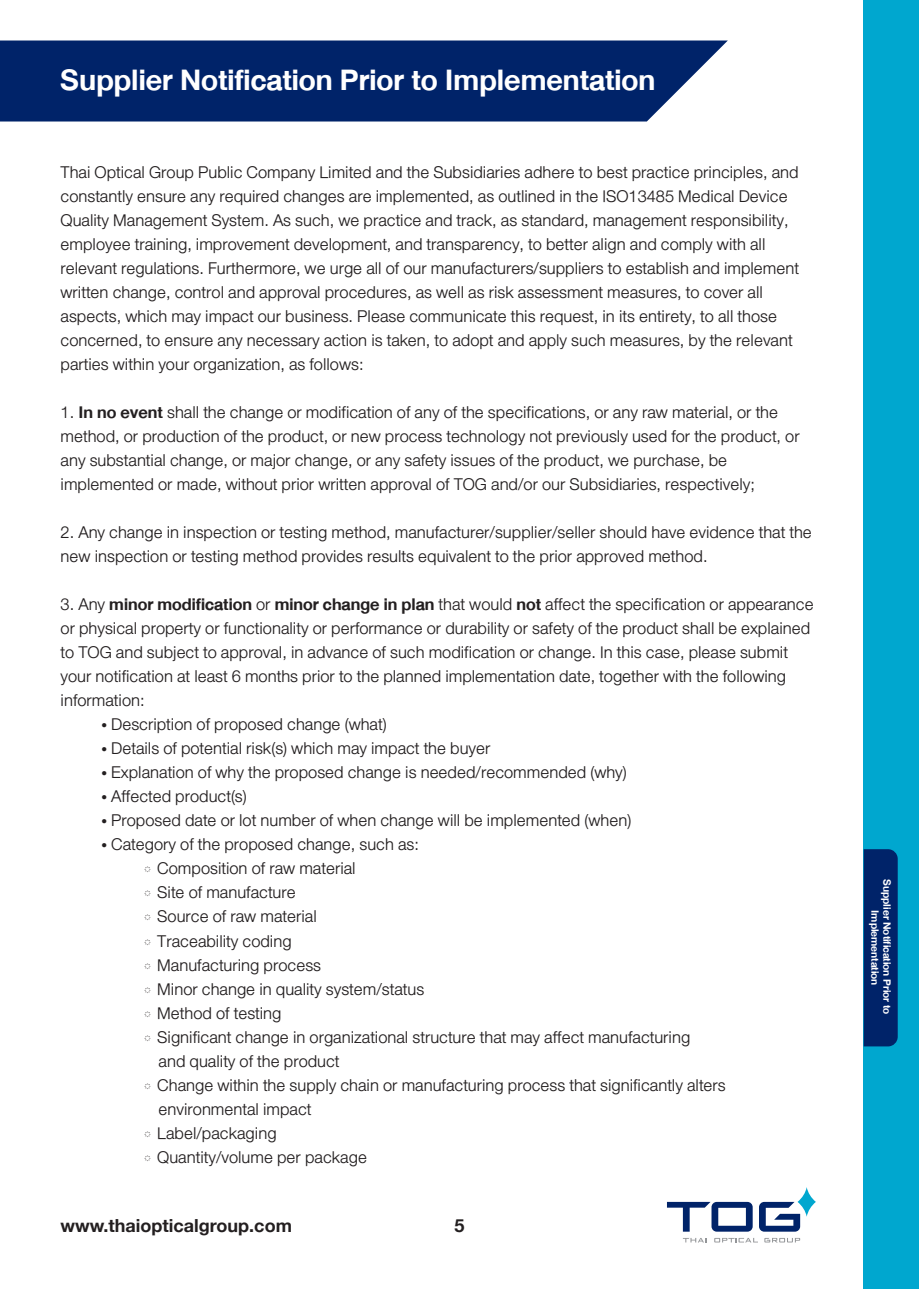
<style>
.page{position:relative;width:919px;height:1289px;background:#fff}
.page>*{position:absolute;margin:0;border:0;box-sizing:border-box;transform-origin:0 0}
.t1{font:42px "DB Helvethaica X 75 Bd";color:#fff}
.t2{font:24px/24px "DB Helvethaica X 45 Li";color:#231f20}
.t3{font:700 18px "Helvetica Neue";color:#231f20}
.t4{font:15px/12px "DB Helvethaica X 75 Bd";color:#fff;text-align:center}
.s1{font-family:"DB Helvethaica X 75 Bd"}
</style>
<div class="page">
<div style="left:863px;top:0;width:55px;height:1288px;background:#00a7cf"></div>
<div style="left:863px;top:849px;width:34px;height:197px;background:#002369"></div>
<div style="left:0;top:40px;width:727px;height:81px;background:#002369"></div>
<svg style="left:667px;top:1201px;width:85px;height:30px"></svg>
<svg style="left:683px;top:1238px;width:23px;height:4px"></svg>
<svg style="left:714px;top:1238px;width:44px;height:4px"></svg>
<svg style="left:764px;top:1238px;width:36px;height:4px"></svg>
<svg style="left:759px;top:1201px;width:41px;height:30px"></svg>
<svg style="left:797px;top:1186px;width:18px;height:30px"></svg>
<h1 class="t1" style="left:60px;top:55px;width:596px">Supplier Notification Prior to Implementation</h1>
<p class="t2" style="left:61px;top:160px;width:740px">Thai Optical Group Public Company Limited and the Subsidiaries adhere to best practice principles, and constantly ensure any required changes are implemented, as outlined in the ISO13485 Medical Device Quality Management System. As such, we practice and track, as standard, management responsibility, employee training, improvement development, and transparency, to better align and comply with all relevant regulations. Furthermore, we urge all of our manufacturers/suppliers to establish and implement written change, control and approval procedures, as well as risk assessment measures, to cover all aspects, which may impact our business. Please communicate this request, in its entirety, to all those concerned, to ensure any necessary action is taken, to adopt and apply such measures, by the relevant parties within your organization, as follows:</p>
<p class="t2" style="left:61px;top:400px;width:740px">1. <span class="s1">In no event</span> shall the change or modification of any of the specifications, or any raw material, or the method, or production of the product, or new process technology not previously used for the product, or any substantial change, or major change, or any safety issues of the product, we purchase, be implemented or made, without prior written approval of TOG and/or our Subsidiaries, respectively;</p>
<p class="t2" style="left:61px;top:520px;width:752px">2. Any change in inspection or testing method, manufacturer/supplier/seller should have evidence that the new inspection or testing method provides results equivalent to the prior approved method.</p>
<p class="t2" style="left:61px;top:592px;width:754px">3. Any <span class="s1">minor modification</span> or <span class="s1">minor change in plan</span> that would <span class="s1">not</span> affect the specification or appearance or physical property or functionality or performance or durability or safety of the product shall be explained to TOG and subject to approval, in advance of such modification or change. In this case, please submit your notification at least 6 months prior to the planned implementation date, together with the following information:</p>
<p class="t2" style="left:101px;top:712px;width:287px">• Description of proposed change (what)</p>
<p class="t2" style="left:101px;top:736px;width:390px">• Details of potential risk(s) which may impact the buyer</p>
<p class="t2" style="left:101px;top:760px;width:527px">• Explanation of why the proposed change is needed/recommended (why)</p>
<p class="t2" style="left:101px;top:784px;width:147px">• Affected product(s)</p>
<p class="t2" style="left:101px;top:808px;width:531px">• Proposed date or lot number of when change will be implemented (when)</p>
<p class="t2" style="left:101px;top:832px;width:319px">• Category of the proposed change, such as:</p>
<p class="t2" style="left:142px;top:856px;width:215px">◌ Composition of raw material</p>
<p class="t2" style="left:142px;top:880px;width:155px">◌ Site of manufacture</p>
<p class="t2" style="left:142px;top:904px;width:176px">◌ Source of raw material</p>
<p class="t2" style="left:142px;top:928px;width:151px">◌ Traceability coding</p>
<p class="t2" style="left:142px;top:952px;width:180px">◌ Manufacturing process</p>
<p class="t2" style="left:142px;top:976px;width:283px">◌ Minor change in quality system/status</p>
<p class="t2" style="left:142px;top:1000px;width:141px">◌ Method of testing</p>
<p class="t2" style="left:142px;top:1024px;width:549px">◌ Significant change in organizational structure that may affect manufacturing</p>
<p class="t2" style="left:158px;top:1048px;width:182px">and quality of the product</p>
<p class="t2" style="left:142px;top:1072px;width:585px">◌ Change within the supply chain or manufacturing process that significantly alters</p>
<p class="t2" style="left:158px;top:1096px;width:154px">environmental impact</p>
<p class="t2" style="left:142px;top:1120px;width:136px">◌ Label/packaging</p>
<p class="t2" style="left:142px;top:1144px;width:226px">◌ Quantity/volume per package</p>
<p class="t3" style="left:61px;top:1211px;width:233px">www.thaiopticalgroup.com</p>
<p class="t3" style="left:454px;top:1211px;width:12px">5</p>
<p class="t4" style="left:892px;top:879px;width:136px;rotate:90deg">Supplier Notification Prior to<br>Implementation</p>
</div>
